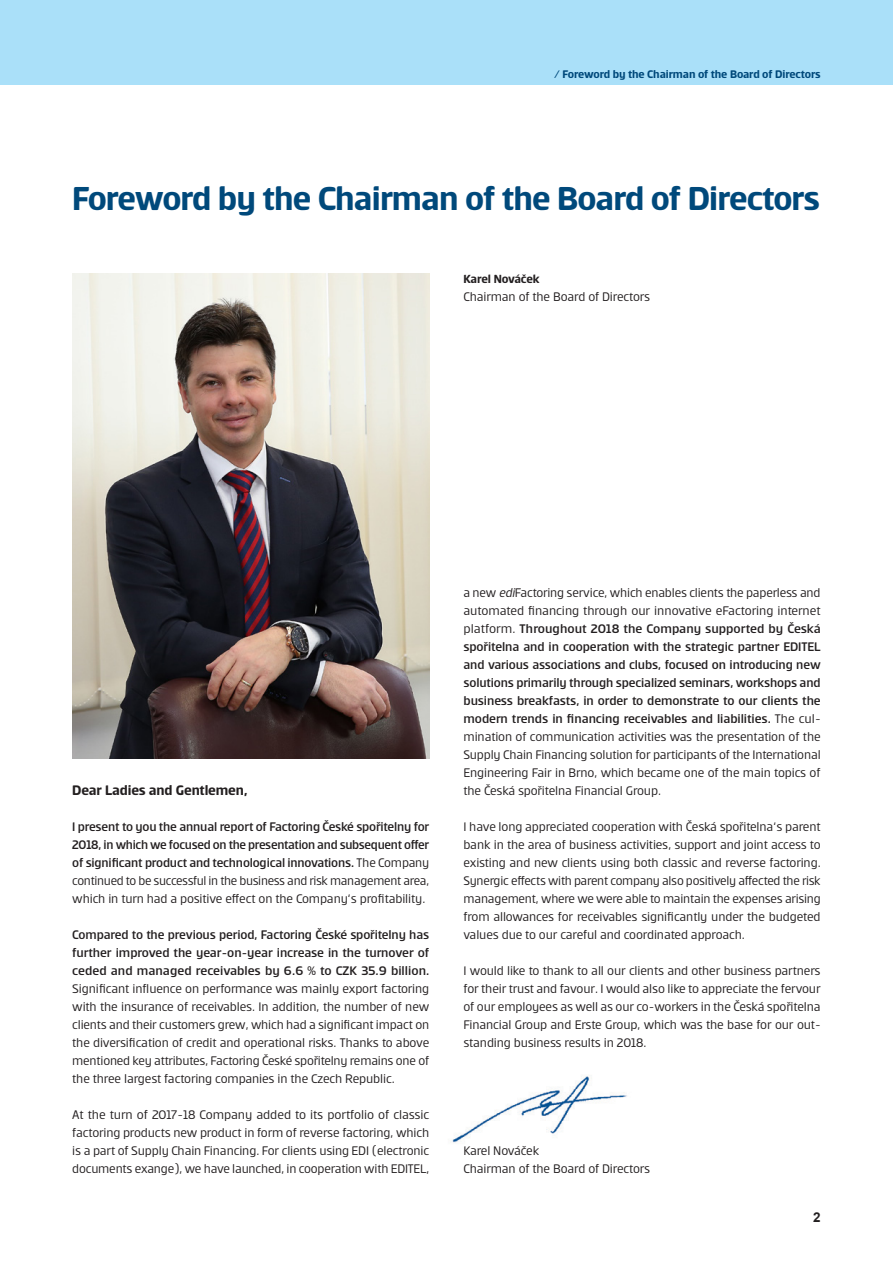
<style>
.page{position:relative;width:893px;height:1263px;background:#fff}
.page>*{position:absolute;margin:0;border:0;box-sizing:border-box;transform-origin:0 0}
.cza_Nadpis_1{font:700 36px "Erste";letter-spacing:-.025em;color:#00497b}
.czd_Podnadpis_2{font:700 15px "Erste";letter-spacing:-.01em;color:#231f20}
._10_czf_Text{font:13.5px/18px "Erste";letter-spacing:-.015em;color:#231f20;text-align:justify}
._10_czf_Text-2{font:500 13.5px/18px "Erste";letter-spacing:-.015em;color:#231f20;text-align:justify}
.CHLEBA{font:13.5px/18px "Erste";letter-spacing:-.015em;color:#231f20}
.czg_Text_Prvni1{font:13.5px "Erste";letter-spacing:-.01em;color:#231f20}
.t1{font:700 13.5px "Arial";color:#231f20}
.CHLEBA-2{font:700 12.75px "Erste";letter-spacing:-.015em;color:#231f20}
.t2{font:700 12px "Erste";letter-spacing:-.01em;color:#00497b}
.s1{font-weight:400}
.s2{font-weight:500}
.s3{font-style:italic}
</style>
<div class="page">
<div style="left:0;top:0;width:893px;height:85px;background:#aae0f9"></div>
<img style="left:452px;top:1076px;width:175px;height:67px">
<img style="left:72px;top:274px;width:357px;height:485px">
<p class="t2" style="left:554px;top:68px;width:268px">/ Foreword by the Chairman of the Board of Directors</p>
<p class="cza_Nadpis_1" style="left:72px;top:180px;width:749px">Foreword by the Chairman of the Board of Directors</p>
<p class="CHLEBA-2" style="left:463px;top:273px;width:78px">Karel Nováček</p>
<p class="czg_Text_Prvni1" style="left:463px;top:290px;width:188px">Chairman of the Board of Directors</p>
<p class="czd_Podnadpis_2" style="left:72px;top:782px;width:177px">Dear Ladies and Gentlemen,</p>
<p class="_10_czf_Text-2" style="left:72px;top:817px;width:359px">I present to you the annual report of Factoring České spořitelny for 2018, in which we focused on the presentation and subsequent offer of significant product and technological innovations. <span class="s1">The Company continued to be successful in the business and risk management area, which in turn had a positive effect on the Company‘s profitability.</span></p>
<p class="_10_czf_Text" style="left:72px;top:925px;width:359px"><span class="s2">Compared to the previous period, Factoring České spořitelny has further improved the year-on-year increase in the turnover of ceded and managed receivables by 6.6 % to CZK 35.9 billion.<br></span>Significant influence on performance was mainly export factoring with the insurance of receivables. In addition, the number of new clients and their customers grew, which had a significant impact on the diversification of credit and operational risks. Thanks to above mentioned key attributes, Factoring České spořitelny remains one of the three largest factoring companies in the Czech Republic.</p>
<p class="_10_czf_Text" style="left:72px;top:1105px;width:359px">At the turn of 2017-18 Company added to its portfolio of classic factoring products new product in form of reverse factoring, which is a part of Supply Chain Financing. For clients using EDI (electronic documents exange), we have launched, in cooperation with EDITEL,</p>
<p class="_10_czf_Text" style="left:463px;top:583px;width:359px">a new <span class="s3">edi</span>Factoring service, which enables clients the paperless and automated financing through our innovative eFactoring internet platform. <span class="s2">Throughout 2018 the Company supported by Česká spořitelna and in cooperation with the strategic partner EDITEL and various associations and clubs, focused on introducing new solutions primarily through specialized seminars, workshops and business breakfasts, in order to demonstrate to our clients the modern trends in financing receivables and liabilities.</span> The cul&shy;mination of communication activities was the presentation of the Supply Chain Financing solution for participants of the International Engineering Fair in Brno, which became one of the main topics of the Česká spořitelna Financial Group.</p>
<p class="_10_czf_Text" style="left:463px;top:817px;width:359px">I have long appreciated cooperation with Česká spořitelna‘s parent bank in the area of business activities, support and joint access to existing and new clients using both classic and reverse factoring.<br>Synergic effects with parent company also positively affected the risk management, where we were able to maintain the expenses arising from allowances for receivables significantly under the budgeted values due to our careful and coordinated approach.</p>
<p class="_10_czf_Text" style="left:463px;top:961px;width:359px">I would like to thank to all our clients and other business partners for their trust and favour. I would also like to appreciate the fervour of our employees as well as our co-workers in the Česká spořitelna Financial Group and Erste Group, which was the base for our out&shy;standing business results in 2018.</p>
<p class="CHLEBA" style="left:463px;top:1141px;width:188px">Karel Nováček<br>Chairman of the Board of Directors</p>
<p class="t1" style="left:813px;top:1207px;width:9px">2</p>
</div>
